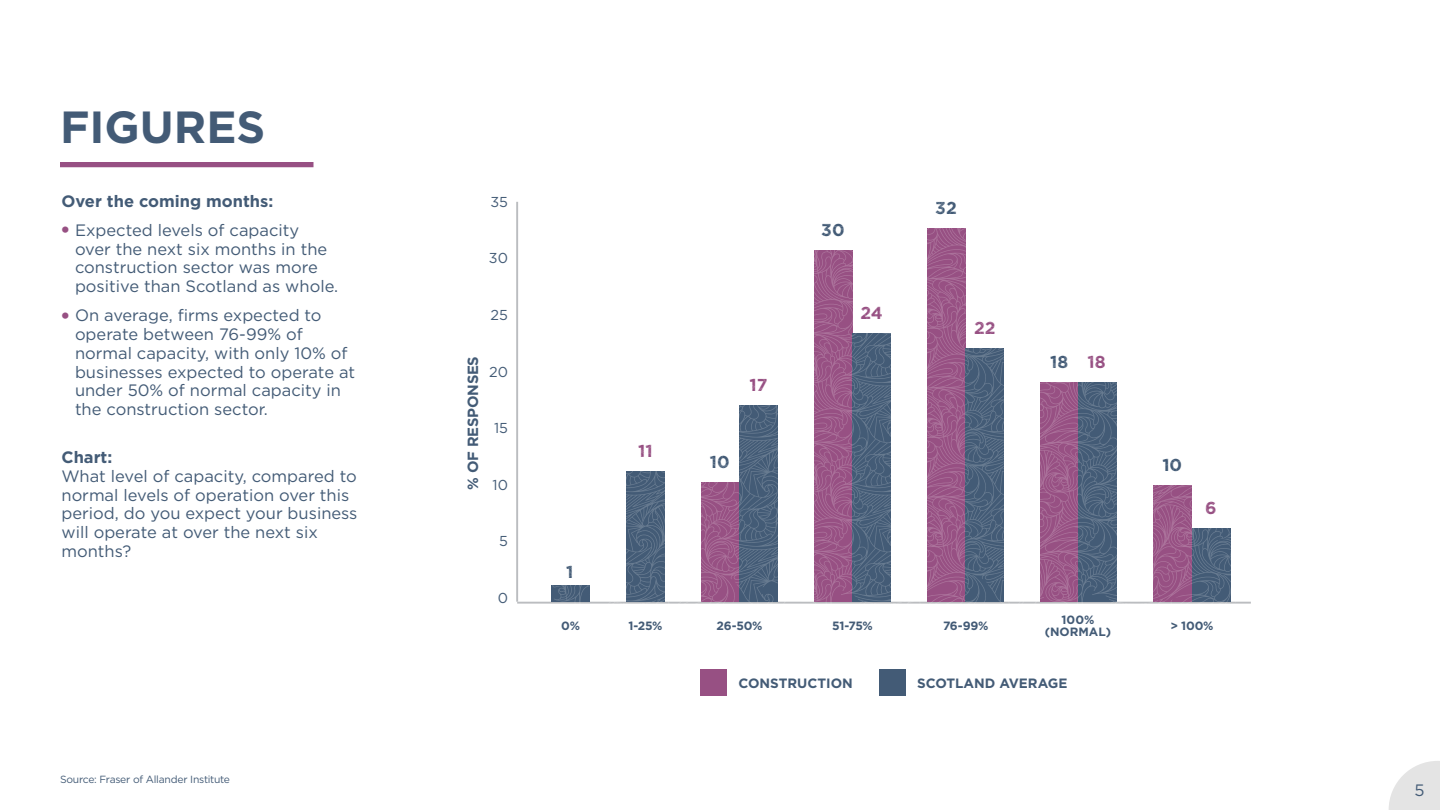
<style>
.page{position:relative;width:1440px;height:810px;background:#fff}
.page>*{position:absolute;margin:0;border:0;box-sizing:border-box;transform-origin:0 0}
.t1{font:700 45px "Gotham";color:#435b76}
.t2{font:700 17.25px "Gotham";color:#435b76}
.t3{font:700 17.25px "Gotham";color:#975083}
.t4{font:16.5px/18.8px "Gotham";color:#435b76}
.t5{font:700 16.5px "Gotham";color:#435b76}
.t6{font:700 14.77px "Gotham";letter-spacing:-.015em;color:#435b76}
.t7{font:14.4px "Gotham";color:#435b76}
.t8{font:700 13.5px "Gotham";color:#435b76}
.t9{font:700 12px "Gotham";letter-spacing:-.015em;color:#435b76}
.t10{font:700 12px/12px "Gotham";letter-spacing:.005em;color:#435b76;text-align:center}
.t11{font:10.35px "Gotham";letter-spacing:-.025em;color:#435b76}
.s1{font-weight:700;font-size:21px;color:#975083}
.s2{color:#975083}
</style>
<div class="page">
<hr style="left:516px;top:202px;width:2px;height:400px;background:#bbbdc0">
<hr style="left:517px;top:602px;width:734px;height:2px;background:#bbbdc0">
<div style="left:60px;top:162px;width:254px;height:5px;background:#975083"></div>
<div style="left:701px;top:669px;width:26px;height:26px;background:#975083"></div>
<div style="left:879px;top:669px;width:27px;height:26px;background:#435b76"></div>
<svg style="left:551px;top:228px;width:700px;height:376px"></svg>
<svg style="left:1389px;top:761px;width:51px;height:49px"></svg>
<h1 class="t1" style="left:60px;top:98px;width:207px">FIGURES</h1>
<p class="t5" style="left:62px;top:190px;width:213px">Over the coming months:</p>
<p class="t4" style="left:75px;top:220px;width:265px;text-indent:-15px"><span class="s1">•</span> Expected levels of capacity over the next six months in the construction sector was more positive than Scotland as whole.</p>
<p class="t4" style="left:75px;top:306px;width:282px;text-indent:-15px"><span class="s1">•</span> On average, firms expected to operate between 76-99% of normal capacity, with only 10% of businesses expected to operate at under 50% of normal capacity in the construction sector.</p>
<p class="t5" style="left:62px;top:446px;width:52px">Chart:</p>
<p class="t4" style="left:62px;top:466px;width:298px">What level of capacity, compared to normal levels of operation over this period, do you expect your business will operate at over the next six months?</p>
<p class="t11" style="left:60px;top:773px;width:172px">Source: Fraser of Allander Institute</p>
<p class="t7" style="left:490px;top:193px;width:19px">35</p>
<p class="t7" style="left:489px;top:249px;width:21px">30</p>
<p class="t7" style="left:491px;top:306px;width:19px">25</p>
<p class="t6" style="left:463px;top:490px;width:135px;rotate:-90deg">% OF RESPONSES</p>
<p class="t7" style="left:489px;top:362px;width:20px">20</p>
<p class="t7" style="left:494px;top:419px;width:15px">15</p>
<p class="t7" style="left:492px;top:475px;width:17px">10</p>
<p class="t7" style="left:499px;top:532px;width:10px">5</p>
<p class="t7" style="left:498px;top:588px;width:12px">0</p>
<p class="t2" style="left:566px;top:560px;width:9px">1</p>
<p class="t3" style="left:638px;top:439px;width:16px">11</p>
<p class="t3" style="left:750px;top:374px;width:19px">17</p>
<p class="t2" style="left:710px;top:451px;width:21px">10</p>
<p class="t2" style="left:821px;top:218px;width:25px">30</p>
<p class="t3" style="left:860px;top:301px;width:24px">24</p>
<p class="t2" style="left:935px;top:197px;width:23px">32</p>
<p class="t3" style="left:974px;top:317px;width:23px">22</p>
<p class="t2" style="left:1050px;top:350px;width:57px">18 <span class="s2">18</span></p>
<p class="t2" style="left:1162px;top:453px;width:21px">10</p>
<p class="t3" style="left:1205px;top:497px;width:13px">6</p>
<p class="t9" style="left:561px;top:618px;width:20px">0%</p>
<p class="t9" style="left:628px;top:618px;width:36px">1-25%</p>
<p class="t9" style="left:716px;top:618px;width:48px">26-50%</p>
<p class="t9" style="left:832px;top:618px;width:42px">51-75%</p>
<p class="t9" style="left:943px;top:618px;width:47px">76-99%</p>
<p class="t10" style="left:1045px;top:614px;width:68px">100% (NORMAL)</p>
<p class="t9" style="left:1170px;top:618px;width:44px">&gt; 100%</p>
<p class="t8" style="left:738px;top:674px;width:116px">CONSTRUCTION</p>
<p class="t8" style="left:917px;top:674px;width:152px">SCOTLAND AVERAGE</p>
<p class="t4" style="left:1414px;top:780px;width:12px">5</p>
</div>
